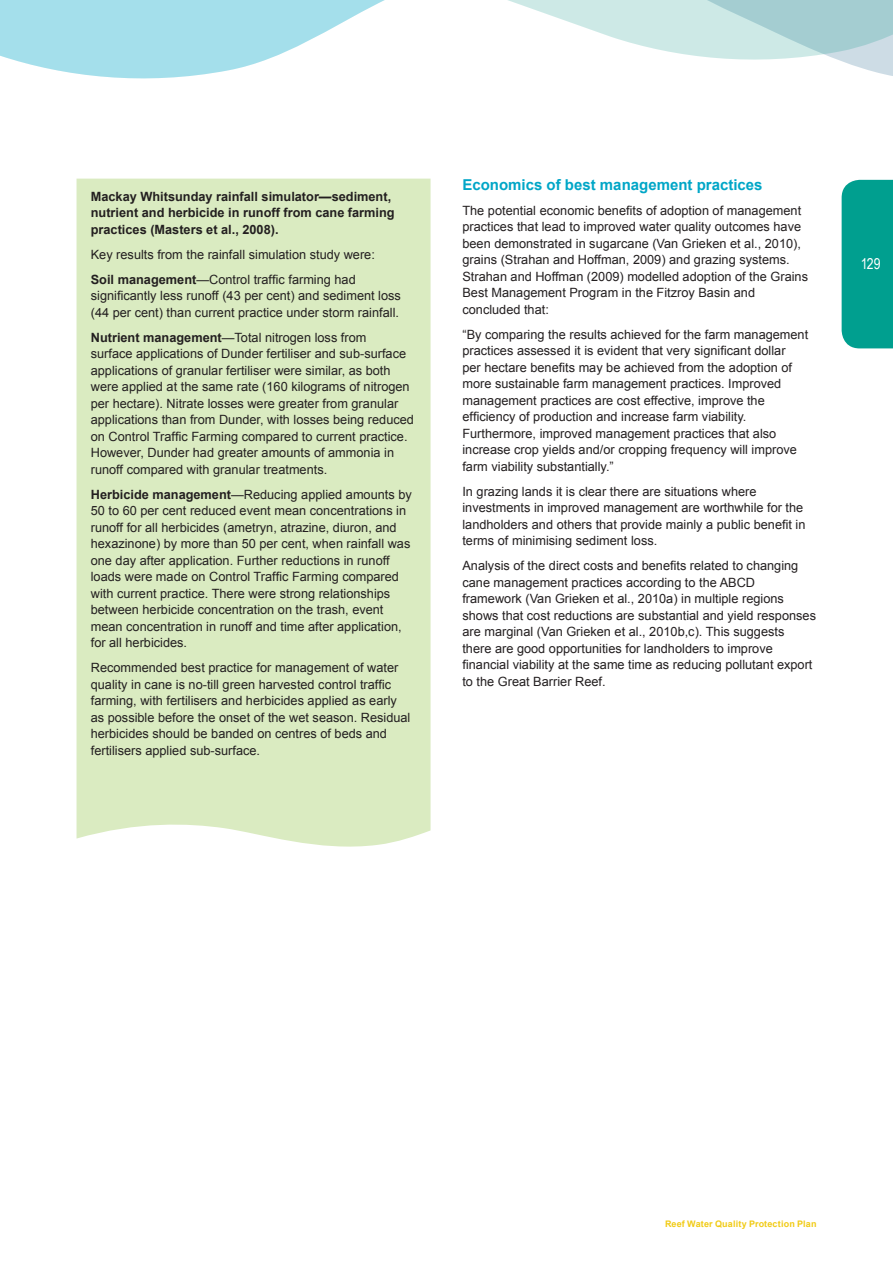
<style>
.page{position:relative;width:893px;height:1263px;background:#fff}
.page>*{position:absolute;margin:0;border:0;box-sizing:border-box;transform-origin:0 0}
.t1{font:700 15px "Arial";color:#00a6c7}
.t2{font:15px "Arial Narrow";color:#fff}
.t3{font:12.75px/16.5px "Arial";color:#231f20}
.t4{font:700 12.75px/16.5px "Arial";color:#231f20}
.t5{font:700 9px "Arial";letter-spacing:.015em;color:#f1cb16}
.s1{font-weight:700}
</style>
<div class="page">
<svg style="left:0;top:0;width:385px;height:79px"></svg>
<svg style="left:508px;top:0;width:385px;height:76px"></svg>
<div style="left:842px;top:180px;width:51px;height:168px;background:#009f8f"></div>
<div style="left:77px;top:179px;width:354px;height:668px;background:#daebc1"></div>
<p class="t4" style="left:91px;top:188px;width:305px">Mackay Whitsunday rainfall simulator—sediment, nutrient and herbicide in runoff from cane farming practices (Masters et al., 2008).</p>
<p class="t3" style="left:91px;top:242px;width:286px;line-height:25px">Key results from the rainfall simulation study were:<br><span class="s1">Soil management</span>—Control traffic farming had</p>
<p class="t3" style="left:91px;top:287px;width:312px">significantly less runoff (43 per cent) and sediment loss (44 per cent) than current practice under storm rainfall.</p>
<p class="t3" style="left:91px;top:329px;width:325px"><span class="s1">Nutrient management</span>—Total nitrogen loss from<br>surface applications of Dunder fertiliser and sub-surface applications of granular fertiliser were similar, as both were applied at the same rate (160 kilograms of nitrogen per hectare). Nitrate losses were greater from granular applications than from Dunder, with losses being reduced on Control Traffic Farming compared to current practice.<br>However, Dunder had greater amounts of ammonia in runoff compared with granular treatments.</p>
<p class="t3" style="left:91px;top:486px;width:322px"><span class="s1">Herbicide management</span>—Reducing applied amounts by 50 to 60 per cent reduced event mean concentrations in runoff for all herbicides (ametryn, atrazine, diuron, and hexazinone) by more than 50 per cent, when rainfall was one day after application. Further reductions in runoff loads were made on Control Traffic Farming compared with current practice. There were strong relationships between herbicide concentration on the trash, event mean concentration in runoff and time after application, for all herbicides.</p>
<p class="t3" style="left:91px;top:659px;width:321px">Recommended best practice for management of water quality in cane is no-till green harvested control traffic farming, with fertilisers and herbicides applied as early as possible before the onset of the wet season. Residual herbicides should be banded on centres of beds and fertilisers applied sub-surface.</p>
<p class="t1" style="left:462px;top:176px;width:302px">Economics of best management practices</p>
<p class="t3" style="left:462px;top:202px;width:347px">The potential economic benefits of adoption of management practices that lead to improved water quality outcomes have been demonstrated in sugarcane (Van Grieken et al., 2010), grains (Strahan and Hoffman, 2009) and grazing systems.<br>Strahan and Hoffman (2009) modelled adoption of the Grains Best Management Program in the Fitzroy Basin and concluded that:</p>
<p class="t3" style="left:462px;top:326px;width:347px">“By comparing the results achieved for the farm management practices assessed it is evident that very significant dollar<br>per hectare benefits may be achieved from the adoption of more sustainable farm management practices. Improved management practices are cost effective, improve the efficiency of production and increase farm viability.<br>Furthermore, improved management practices that also increase crop yields and/or cropping frequency will improve farm viability substantially.”</p>
<p class="t3" style="left:462px;top:483px;width:345px">In grazing lands it is clear there are situations where investments in improved management are worthwhile for the landholders and others that provide mainly a public benefit in terms of minimising sediment loss.</p>
<p class="t3" style="left:462px;top:557px;width:355px">Analysis of the direct costs and benefits related to changing cane management practices according to the ABCD framework (Van Grieken et al., 2010a) in multiple regions shows that cost reductions are substantial and yield responses are marginal (Van Grieken et al., 2010b,c). This suggests there are good opportunities for landholders to improve financial viability at the same time as reducing pollutant export to the Great Barrier Reef.</p>
<p class="t2" style="left:861px;top:255px;width:21px">129</p>
<p class="t5" style="left:665px;top:1219px;width:153px">Reef Water Quality Protection Plan</p>
</div>
